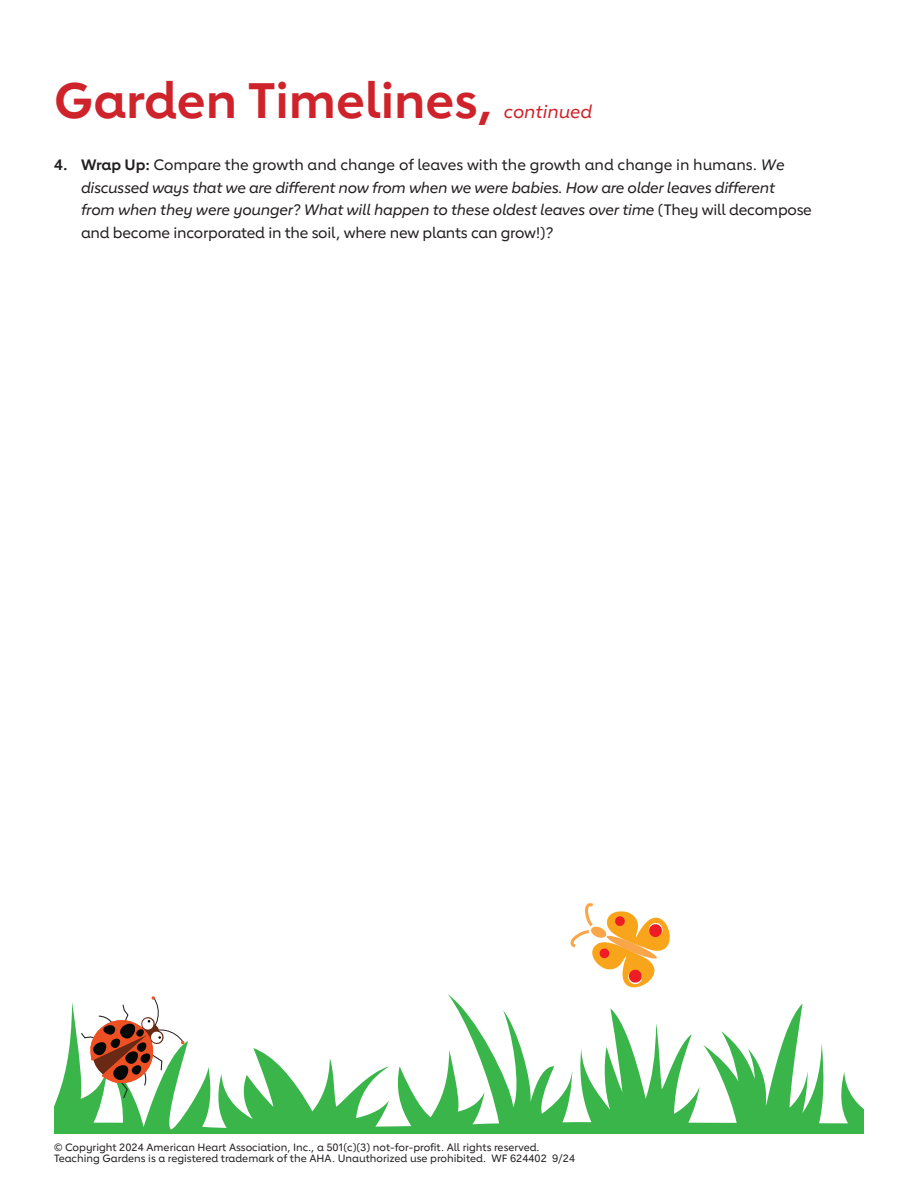
<style>
.page{position:relative;width:918px;height:1188px;background:#fff}
.page>*{position:absolute;margin:0;border:0;box-sizing:border-box;transform-origin:0 0}
.t1{font:700 49.5px "Lub Dub";color:#ce232a}
.t2{font:italic 500 18px "Lub Dub";color:#ce232a}
._06_numbers___P{font:italic 500 15px/22.5px "Lub Dub";letter-spacing:-.02em;color:#231f20}
._50_copyright_med{font:500 10.5px/11.2px "Lub Dub";color:#231f20}
.s1{font-weight:700;font-style:normal}
.s2{font-style:normal}
</style>
<div class="page">
<svg style="left:54px;top:994px;width:810px;height:140px"></svg>
<svg style="left:570px;top:903px;width:100px;height:85px"></svg>
<svg style="left:80px;top:996px;width:105px;height:103px"></svg>
<h1 class="t1" style="left:54px;top:71px;width:440px">Garden Timelines,</h1>
<p class="t2" style="left:504px;top:101px;width:90px">continued</p>
<p class="_06_numbers___P" style="left:81px;top:153px;width:733px;text-indent:-27px"><span class="s1">4. Wrap Up:</span> <span class="s2">Compare the growth and change of leaves with the growth and change in humans.</span> We discussed ways that we are different now from when we were babies. How are older leaves different from when they were younger? What will happen to these oldest leaves over time <span class="s2">(They will decompose and become incorporated in the soil, where new plants can grow!)</span>?</p>
<p class="_50_copyright_med" style="left:54px;top:1142px;width:523px">© Copyright 2024 American Heart Association, Inc., a 501(c)(3) not-for-profit. All rights reserved.<br>Teaching Gardens is a registered trademark of the AHA. Unauthorized use prohibited. WF 624402 9/24</p>
</div>
